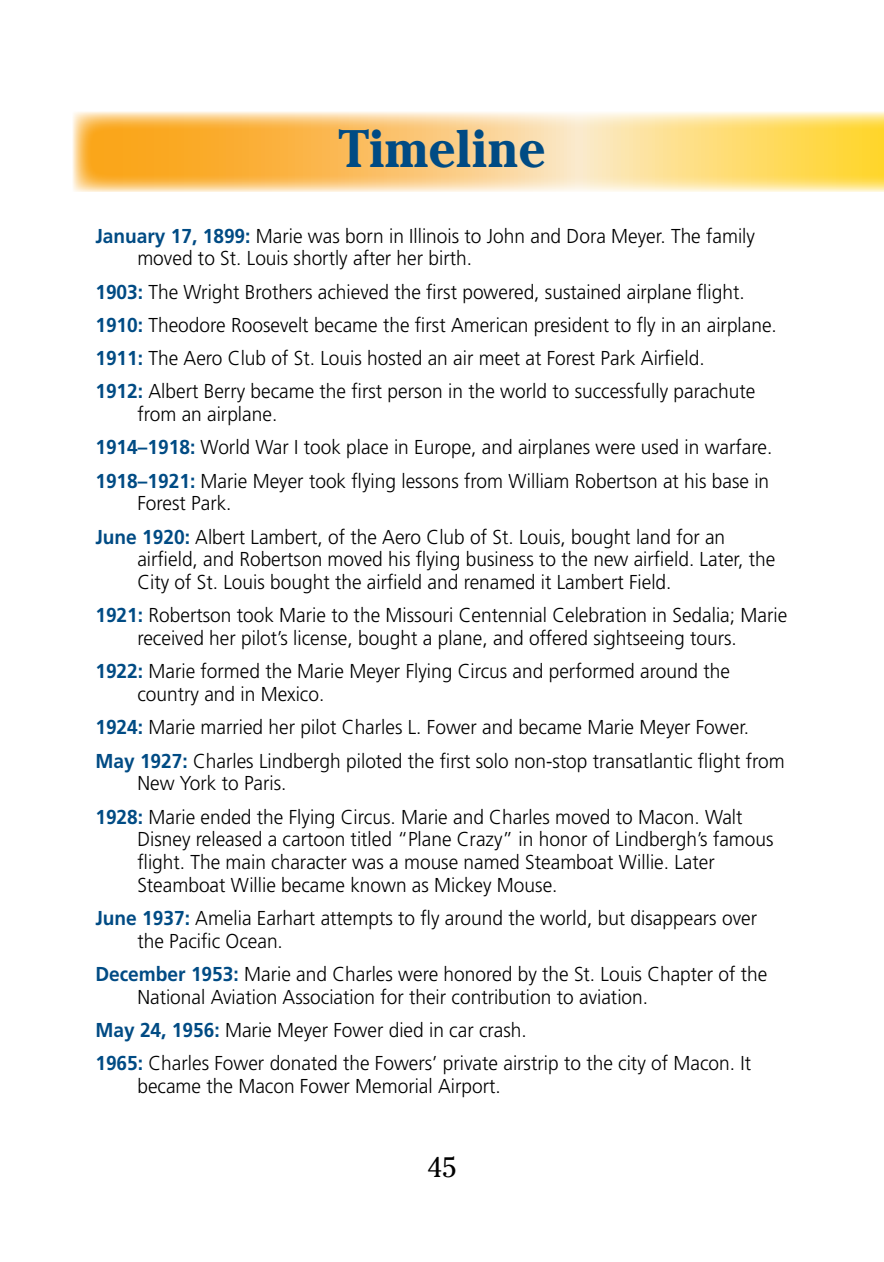
<style>
.page{position:relative;width:884px;height:1262px;background:#fff}
.page>*{position:absolute;margin:0;border:0;box-sizing:border-box;transform-origin:0 0}
.ctbm{font:700 52.5px "Cheltenham";color:#004b84;scale:.95 1}
.t1{font:28px "Cheltenham";color:#000}
.ul{font:300 20.12px/22.8px "Frutiger";color:#000;scale:.95 1}
.s1{font-weight:700;color:#004b84}
</style>
<div class="page">
<svg style="left:73px;top:112px;width:810px;height:80px;background:#fcd17c"></svg>
<p class="ctbm" style="left:338px;top:118px;width:220px">Timeline</p>
<p class="ul" style="left:137px;top:225px;width:651px;text-indent:-42px"><span class="s1">January 17, 1899:</span> Marie was born in Illinois to John and Dora Meyer. The family moved to St. Louis shortly after her birth.</p>
<p class="ul" style="left:95px;top:281px;width:685px"><span class="s1">1903:</span> The Wright Brothers achieved the first powered, sustained airplane flight.</p>
<p class="ul" style="left:95px;top:314px;width:719px"><span class="s1">1910:</span> Theodore Roosevelt became the first American president to fly in an airplane.</p>
<p class="ul" style="left:95px;top:347px;width:643px"><span class="s1">1911:</span> The Aero Club of St. Louis hosted an air meet at Forest Park Airfield.</p>
<p class="ul" style="left:137px;top:380px;width:652px;text-indent:-42px"><span class="s1">1912:</span> Albert Berry became the first person in the world to successfully parachute from an airplane.</p>
<p class="ul" style="left:95px;top:436px;width:714px"><span class="s1">1914–1918:</span> World War I took place in Europe, and airplanes were used in warfare.</p>
<p class="ul" style="left:137px;top:470px;width:666px;text-indent:-42px"><span class="s1">1918–1921:</span> Marie Meyer took flying lessons from William Robertson at his base in<br>Forest Park.</p>
<p class="ul" style="left:137px;top:526px;width:673px;text-indent:-42px"><span class="s1">June 1920:</span> Albert Lambert, of the Aero Club of St. Louis, bought land for an airfield, and Robertson moved his flying business to the new airfield. Later, the<br>City of St. Louis bought the airfield and renamed it Lambert Field.</p>
<p class="ul" style="left:95px;top:604px;width:730px;text-align:center"><span class="s1">1921:</span> Robertson took Marie to the Missouri Centennial Celebration in Sedalia; Marie received her pilot’s license, bought a plane, and offered sightseeing tours.</p>
<p class="ul" style="left:137px;top:660px;width:625px;text-indent:-42px"><span class="s1">1922:</span> Marie formed the Marie Meyer Flying Circus and performed around the country and in Mexico.</p>
<p class="ul" style="left:95px;top:716px;width:690px"><span class="s1">1924:</span> Marie married her pilot Charles L. Fower and became Marie Meyer Fower.</p>
<p class="ul" style="left:137px;top:750px;width:683px;text-indent:-42px"><span class="s1">May 1927:</span> Charles Lindbergh piloted the first solo non-stop transatlantic flight from<br>New York to Paris.</p>
<p class="ul" style="left:137px;top:806px;width:671px;text-indent:-42px"><span class="s1">1928:</span> Marie ended the Flying Circus. Marie and Charles moved to Macon. Walt Disney released a cartoon titled “Plane Crazy” in honor of Lindbergh’s famous flight. The main character was a mouse named Steamboat Willie. Later Steamboat Willie became known as Mickey Mouse.</p>
<p class="ul" style="left:137px;top:907px;width:654px;text-indent:-42px"><span class="s1">June 1937:</span> Amelia Earhart attempts to fly around the world, but disappears over the Pacific Ocean.</p>
<p class="ul" style="left:137px;top:963px;width:664px;text-indent:-42px"><span class="s1">December 1953:</span> Marie and Charles were honored by the St. Louis Chapter of the<br>National Aviation Association for their contribution to aviation.</p>
<p class="ul" style="left:95px;top:1019px;width:456px"><span class="s1">May 24, 1956:</span> Marie Meyer Fower died in car crash.</p>
<p class="ul" style="left:137px;top:1052px;width:647px;text-indent:-42px"><span class="s1">1965:</span> Charles Fower donated the Fowers’ private airstrip to the city of Macon. It became the Macon Fower Memorial Airport.</p>
<h2 class="t1" style="left:427px;top:1151px;width:31px">45</h2>
</div>
